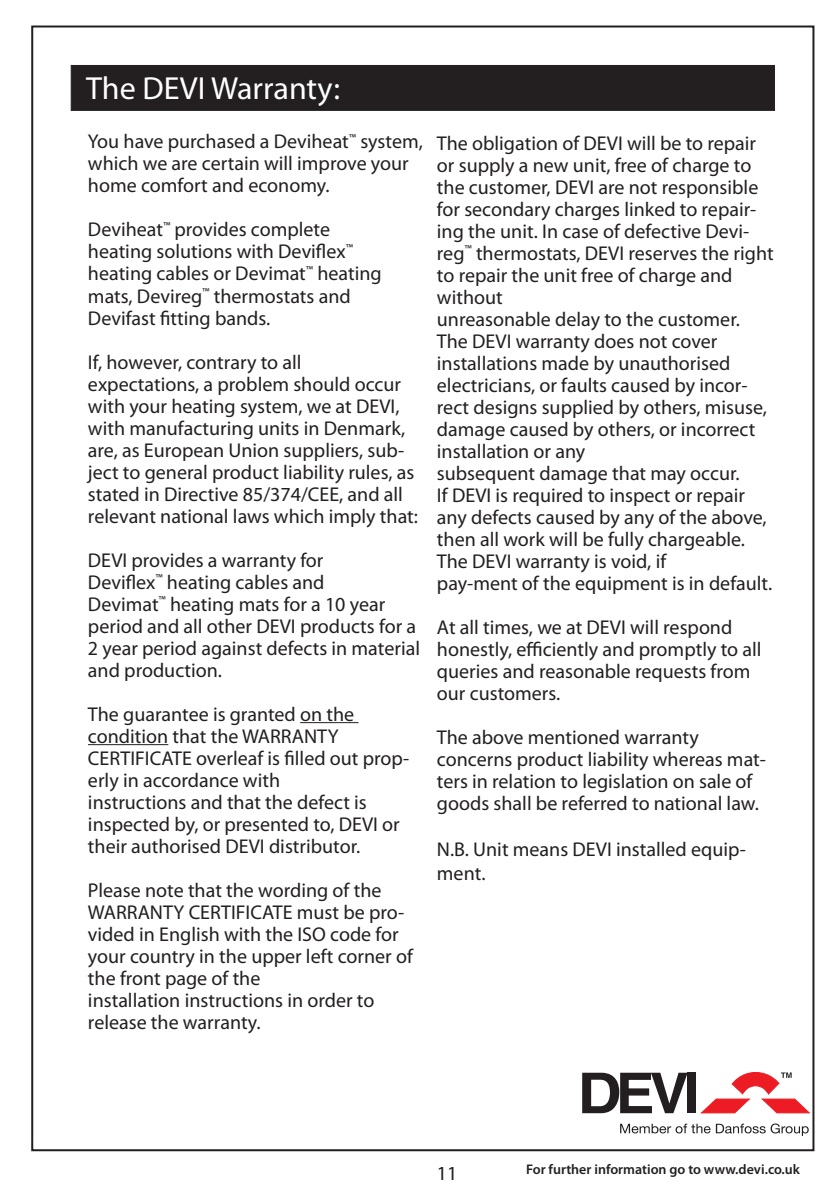
<style>
.page{position:relative;width:840px;height:1191px;background:#fff}
.page>*{position:absolute;margin:0;border:0;box-sizing:border-box;transform-origin:0 0}
.t1{font:32px "Myriad Pro";color:#fff}
.t2{font:20px/22px "Myriad Pro";color:#231f20}
.t3{font:600 14px "Myriad Pro";color:#231f20}
</style>
<div class="page">
<div style="left:71px;top:65px;width:703px;height:46px;background:#231f20;border:1px solid #231f20"></div>
<hr style="left:300px;top:722px;width:58px;height:1px;background:#231f20">
<hr style="left:88px;top:744px;width:80px;height:1px;background:#231f20">
<svg style="left:582px;top:1072px;width:104px;height:41px"></svg>
<div style="left:686px;top:1072px;width:9px;height:41px;background:#231f20"></div>
<svg style="left:701px;top:1072px;width:108px;height:41px"></svg>
<svg style="left:620px;top:1123px;width:188px;height:13px"></svg>
<h1 class="t1" style="left:86px;top:71px;width:255px">The DEVI Warranty:</h1>
<p class="t2" style="left:88px;top:131px;width:336px">You have purchased a Deviheat<sup>™</sup> system, which we are certain will improve your home comfort and economy.</p>
<p class="t2" style="left:88px;top:219px;width:295px">Deviheat<sup>™</sup> provides complete heating solutions with Deviflex<sup>™ </sup>heating cables or Devimat<sup>™</sup> heating mats, Devireg<sup>™</sup> thermostats and<br>Devifast fitting bands.</p>
<p class="t2" style="left:88px;top:351px;width:331px">If, however, contrary to all<br>expectations, a problem should occur with your heating system, we at DEVI, with manufacturing units in Denmark, are, as European Union suppliers, sub&shy;ject to general product liability rules, as stated in Directive 85/374/CEE, and all relevant national laws which imply that:</p>
<p class="t2" style="left:88px;top:549px;width:333px">DEVI provides a warranty for<br>Deviflex<sup>™</sup> heating cables and<br>Devimat<sup>™</sup> heating mats for a 10 year period and all other DEVI products for a<br>2 year period against defects in material and production.</p>
<p class="t2" style="left:88px;top:703px;width:323px">The guarantee is granted on the condition that the WARRANTY CERTIFICATE overleaf is filled out prop&shy;erly in accordance with<br>instructions and that the defect is inspected by, or presented to, DEVI or their authorised DEVI distributor.</p>
<p class="t2" style="left:88px;top:879px;width:326px">Please note that the wording of the<br>WARRANTY CERTIFICATE must be pro&shy;vided in English with the ISO code for your country in the upper left corner of the front page of the<br>installation instructions in order to release the warranty.</p>
<p class="t2" style="left:436px;top:132px;width:338px">The obligation of DEVI will be to repair or supply a new unit, free of charge to the customer, DEVI are not responsible for secondary charges linked to repair&shy;ing the unit. In case of defective Devi&shy;reg<sup>™</sup> thermostats, DEVI reserves the right to repair the unit free of charge and without<br>unreasonable delay to the customer.<br>The DEVI warranty does not cover installations made by unauthorised electricians, or faults caused by incor&shy;rect designs supplied by others, misuse, damage caused by others, or incorrect installation or any<br>subsequent damage that may occur.<br>If DEVI is required to inspect or repair any defects caused by any of the above, then all work will be fully chargeable.<br>The DEVI warranty is void, if<br>pay-ment of the equipment is in default.</p>
<p class="t2" style="left:436px;top:616px;width:326px">At all times, we at DEVI will respond honestly, efficiently and promptly to all queries and reasonable requests from our customers.</p>
<p class="t2" style="left:436px;top:726px;width:330px">The above mentioned warranty concerns product liability whereas mat&shy;ters in relation to legislation on sale of goods shall be referred to national law.</p>
<p class="t2" style="left:436px;top:837px;width:310px;line-height:24px">N.B. Unit means DEVI installed equip&shy;ment.</p>
<p class="t2" style="left:436px;top:1162px;width:22px">11</p>
<p class="t3" style="left:526px;top:1161px;width:275px">For further information go to www.devi.co.uk</p>
</div>
